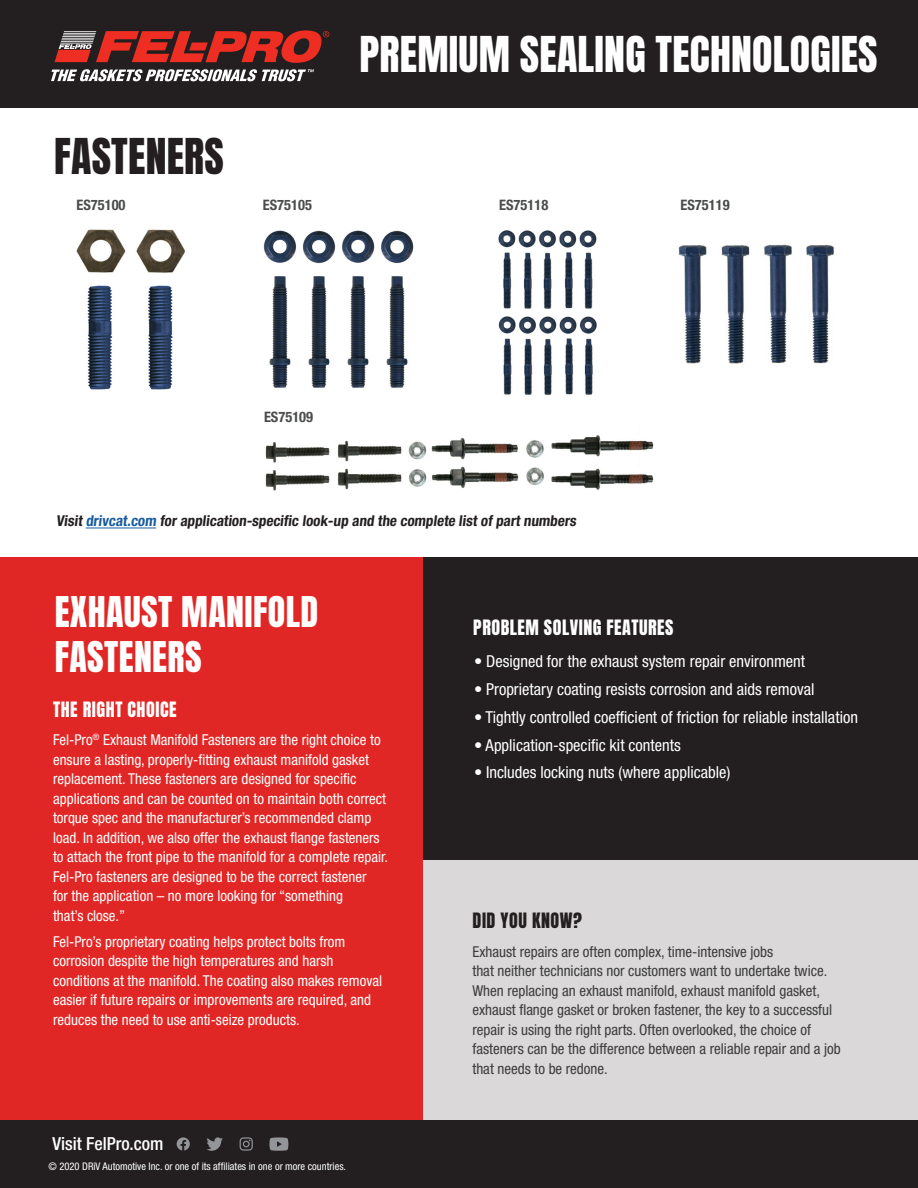
<style>
.page{position:relative;width:918px;height:1188px;background:#fff}
.page>*{position:absolute;margin:0;border:0;box-sizing:border-box;transform-origin:0 0}
.t1{font:42px "Anton";letter-spacing:.005em;color:#fff}
.t2{font:42px "Anton";letter-spacing:.005em;color:#231f20}
.t3{font:36px/45px "Anton";letter-spacing:.01em;color:#fff}
.t4{font:18px "Anton";letter-spacing:.03em;color:#fff}
.t5{font:500 condensed 18px "Helvetica Neue LT Std";color:#fff}
.t6{font:18px "Anton";letter-spacing:.03em;color:#231f20}
.t7{font:condensed 16.5px "Helvetica Neue LT Std";color:#fff}
.t8{font:condensed 15px/19.5px "Helvetica Neue LT Std";color:#fff}
.t9{font:condensed 15px/19.5px "Helvetica Neue LT Std";color:#3c3c3d}
.t10{font:700 condensed 15px "Helvetica Neue LT Std";color:#231f20}
.t11{font:700 condensed 14.4px "Helvetica Neue LT Std";color:#4b4c4d}
.t12{font:condensed 10.5px "Helvetica Neue LT Std";color:#fff}
.s1{color:#175d9e}
</style>
<div class="page">
<div style="left:405px;top:843px;width:513px;height:283px;background:#dad8d8"></div>
<div style="left:417px;top:557px;width:501px;height:303px;background:#231f20"></div>
<img style="left:263px;top:230px;width:151px;height:158px">
<div style="left:0;top:0;width:918px;height:108px;background:#231f20"></div>
<div style="left:0;top:557px;width:423px;height:568px;background:#e12725"></div>
<div style="left:0;top:1120px;width:918px;height:68px;background:#231f20"></div>
<svg style="left:51px;top:69px;width:263px;height:12px"></svg>
<svg style="left:55px;top:30px;width:274px;height:33px"></svg>
<img style="left:265px;top:435px;width:389px;height:56px">
<img style="left:498px;top:230px;width:99px;height:165px">
<img style="left:678px;top:244px;width:156px;height:120px">
<img style="left:76px;top:229px;width:109px;height:161px">
<hr style="left:86px;top:528px;width:70px;height:1px;background:#175d9e">
<svg style="left:207px;top:1137px;width:16px;height:14px"></svg>
<svg style="left:177px;top:1137px;width:13px;height:14px"></svg>
<svg style="left:240px;top:1137px;width:13px;height:14px"></svg>
<svg style="left:269px;top:1137px;width:19px;height:14px"></svg>
<p class="t2" style="left:54px;top:135px;width:171px">FASTENERS</p>
<p class="t11" style="left:76px;top:196px;width:51px">ES75100</p>
<p class="t11" style="left:263px;top:196px;width:51px">ES75105</p>
<p class="t1" style="left:360px;top:33px;width:520px">PREMIUM SEALING TECHNOLOGIES</p>
<p class="t11" style="left:499px;top:196px;width:51px">ES75118</p>
<p class="t11" style="left:681px;top:196px;width:51px">ES75119</p>
<p class="t11" style="left:264px;top:408px;width:51px">ES75109</p>
<p class="t10" style="left:56px;top:512px;width:524px">Visit <span class="s1">drivcat.com</span> for application-specific look-up and the complete list of part numbers</p>
<p class="t3" style="left:55px;top:592px;width:265px">EXHAUST MANIFOLD<br>FASTENERS</p>
<p class="t4" style="left:53px;top:700px;width:125px">THE RIGHT CHOICE</p>
<p class="t8" style="left:53px;top:730px;width:337px">Fel-Pro<sup>®</sup> Exhaust Manifold Fasteners are the right choice to ensure a lasting, properly-fitting exhaust manifold gasket replacement. These fasteners are designed for specific applications and can be counted on to maintain both correct torque spec and the manufacturer’s recommended clamp load. In addition, we also offer the exhaust flange fasteners to attach the front pipe to the manifold for a complete repair.<br>Fel-Pro fasteners are designed to be the correct fastener<br>for the application – no more looking for “something<br>that’s close.”</p>
<p class="t8" style="left:53px;top:932px;width:331px">Fel-Pro’s proprietary coating helps protect bolts from corrosion despite the high temperatures and harsh conditions at the manifold. The coating also makes removal easier if future repairs or improvements are required, and reduces the need to use anti-seize products.</p>
<p class="t5" style="left:52px;top:1133px;width:112px">Visit FelPro.com</p>
<p class="t12" style="left:49px;top:1160px;width:299px">© 2020 DRiV Automotive Inc. or one of its affiliates in one or more countries.</p>
<p class="t4" style="left:473px;top:618px;width:202px">PROBLEM SOLVING FEATURES</p>
<p class="t7" style="left:474px;top:652px;width:333px">• Designed for the exhaust system repair environment</p>
<p class="t7" style="left:474px;top:680px;width:342px">• Proprietary coating resists corrosion and aids removal</p>
<p class="t7" style="left:474px;top:708px;width:386px">• Tightly controlled coefficient of friction for reliable installation</p>
<p class="t7" style="left:474px;top:735px;width:208px">• Application-specific kit contents</p>
<p class="t7" style="left:474px;top:763px;width:258px">• Includes locking nuts (where applicable)</p>
<p class="t6" style="left:473px;top:912px;width:111px">DID YOU KNOW?</p>
<p class="t9" style="left:472px;top:941px;width:370px">Exhaust repairs are often complex, time-intensive jobs<br>that neither technicians nor customers want to undertake twice.<br>When replacing an exhaust manifold, exhaust manifold gasket, exhaust flange gasket or broken fastener, the key to a successful repair is using the right parts. Often overlooked, the choice of fasteners can be the difference between a reliable repair and a job that needs to be redone.</p>
</div>
